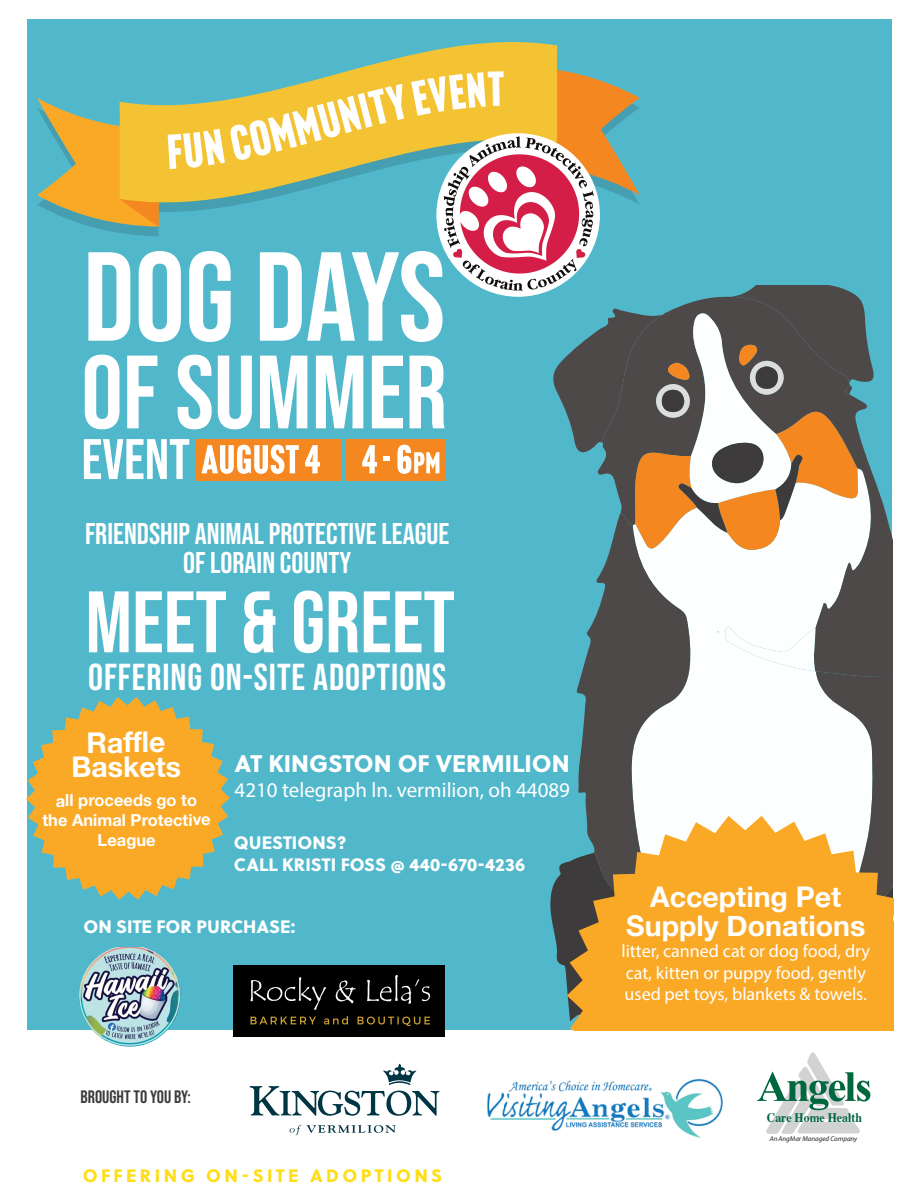
<style>
.page{position:relative;width:918px;height:1188px;background:#fff}
.page>*{position:absolute;margin:0;border:0;box-sizing:border-box;transform-origin:0 0}
.t1{font:87px "Bebas Neue";color:#fff}
.t2{font:37.5px "Bebas Neue";letter-spacing:.025em;color:#fff}
.t3{font:30px/28.5px "Bebas Neue";color:#fff;text-align:center}
.t4{font:700 28.5px/24.6px "Helvetica Neue";color:#fff;text-align:center}
.t5{font:24px "Soleil Xb";color:#fff}
.t6{font:21px "Myriad Pro";color:#fff}
.t7{font:18px/21.6px "Myriad Pro";color:#fff}
.t8{font:18px/21.6px "Soleil Xb";color:#fff}
.t9{font:18px "Soleil Xb";letter-spacing:.19em;color:#ffdd17}
.t10{font:18px "Bebas Neue";color:#3d3b3b}
.t11{font:700 16.5px/19.8px "Helvetica Neue";letter-spacing:-.01em;color:#fff;text-align:center}
.t12{font:700 13.05px "Times";color:#00673e;scale:.9 1}
.t13{font:italic 6.9px "Myriad Pro";color:#231f20}
</style>
<div class="page">
<div style="left:27px;top:19px;width:864px;height:1142px;background:#51b8cc"></div>
<div style="left:26px;top:1030px;width:866px;height:142px;background:#fff"></div>
<img style="left:487px;top:1078px;width:236px;height:60px">
<svg style="left:290px;top:1125px;width:106px;height:10px"></svg>
<svg style="left:250px;top:1064px;width:190px;height:52px"></svg>
<svg style="left:691px;top:296px;width:201px;height:331px;fill:#fdfefe"></svg>
<svg style="left:576px;top:551px;width:115px;height:265px;background:#7a8385"></svg>
<svg style="left:550px;top:862px;width:17px;height:124px"></svg>
<svg style="left:680px;top:627px;width:212px;height:189px;background:#d5d5d5"></svg>
<svg style="left:552px;top:285px;width:324px;height:266px"></svg>
<div style="left:662px;top:390px;width:22px;height:22px;background:#3d3b3b;border-radius:50%"></div>
<div style="left:756px;top:366px;width:22px;height:23px;background:#3d3b3b;border-radius:50%"></div>
<svg style="left:88px;top:252px;width:42px;height:89px"></svg>
<svg style="left:139px;top:251px;width:42px;height:91px"></svg>
<svg style="left:189px;top:251px;width:42px;height:91px"></svg>
<svg style="left:260px;top:251px;width:183px;height:91px"></svg>
<svg style="left:85px;top:355px;width:35px;height:74px"></svg>
<svg style="left:127px;top:356px;width:30px;height:72px"></svg>
<svg style="left:178px;top:355px;width:34px;height:74px"></svg>
<svg style="left:218px;top:356px;width:34px;height:73px"></svg>
<svg style="left:260px;top:356px;width:47px;height:72px"></svg>
<svg style="left:316px;top:356px;width:47px;height:72px"></svg>
<svg style="left:372px;top:356px;width:31px;height:72px"></svg>
<svg style="left:410px;top:356px;width:35px;height:72px"></svg>
<svg style="left:757px;top:1052px;width:113px;height:82px"></svg>
<img style="left:233px;top:966px;width:212px;height:70px">
<img style="left:79px;top:947px;width:101px;height:100px">
<svg style="left:84px;top:439px;width:105px;height:40px"></svg>
<div style="left:195px;top:439px;width:250px;height:42px;background:#f48720"></div>
<svg style="left:202px;top:445px;width:97px;height:29px"></svg>
<svg style="left:305px;top:445px;width:15px;height:28px"></svg>
<div style="left:341px;top:437px;width:5px;height:45px;background:#51b8cc"></div>
<svg style="left:362px;top:445px;width:15px;height:28px"></svg>
<svg style="left:383px;top:456px;width:6px;height:5px"></svg>
<svg style="left:397px;top:445px;width:42px;height:29px"></svg>
<svg style="left:26px;top:697px;width:204px;height:203px"></svg>
<svg style="left:567px;top:816px;width:326px;height:214px;background:#e3a33b"></svg>
<svg style="left:93px;top:52px;width:546px;height:184px"></svg>
<svg style="left:120px;top:42px;width:437px;height:180px"></svg>
<svg style="left:37px;top:98px;width:122px;height:129px"></svg>
<svg style="left:518px;top:66px;width:122px;height:129px"></svg>
<img style="left:436px;top:133px;width:164px;height:164px;border-radius:82px">
<svg style="left:168px;top:72px;width:336px;height:97px;background:#d7bf50"></svg>
<h3 class="t3" style="left:85px;top:519px;width:366px">FRIENDSHIP ANIMAL PROTECTIVE LEAGUE<br>OF LORAIN COUNTY</h3>
<h1 class="t1" style="left:85px;top:573px;width:371px">MEET &amp; GREET</h1>
<h2 class="t2" style="left:88px;top:656px;width:360px">OFFERING ON-SITE ADOPTIONS</h2>
<h3 class="t4" style="left:71px;top:731px;width:112px">Raffle<br>Baskets</h3>
<p class="t11" style="left:42px;top:791px;width:170px">all proceeds go to the Animal Protective<br>League</p>
<h3 class="t5" style="left:235px;top:744px;width:337px">AT KINGSTON OF VERMILION</h3>
<p class="t6" style="left:235px;top:777px;width:337px">4210 telegraph ln. vermilion, oh 44089</p>
<p class="t8" style="left:234px;top:831px;width:293px">QUESTIONS?<br>CALL KRISTI FOSS @ 440-670-4236</p>
<p class="t8" style="left:83px;top:914px;width:213px">ON SITE FOR PURCHASE:</p>
<p class="t10" style="left:81px;top:1086px;width:112px">BROUGHT TO YOU BY:</p>
<p class="t9" style="left:83px;top:1162px;width:361px">OFFERING ON-SITE ADOPTIONS</p>
<h3 class="t4" style="left:626px;top:884px;width:241px;line-height:28.2px">Accepting Pet<br>Supply Donations</h3>
<p class="t7" style="left:621px;top:940px;width:250px">litter, canned cat or dog food, dry cat, kitten or puppy food, gently used pet toys, blankets &amp; towels.</p>
<p class="t12" style="left:767px;top:1105px;width:107px">Care Home Health</p>
<p class="t13" style="left:770px;top:1135px;width:89px">An AngMar Managed Company</p>
</div>
